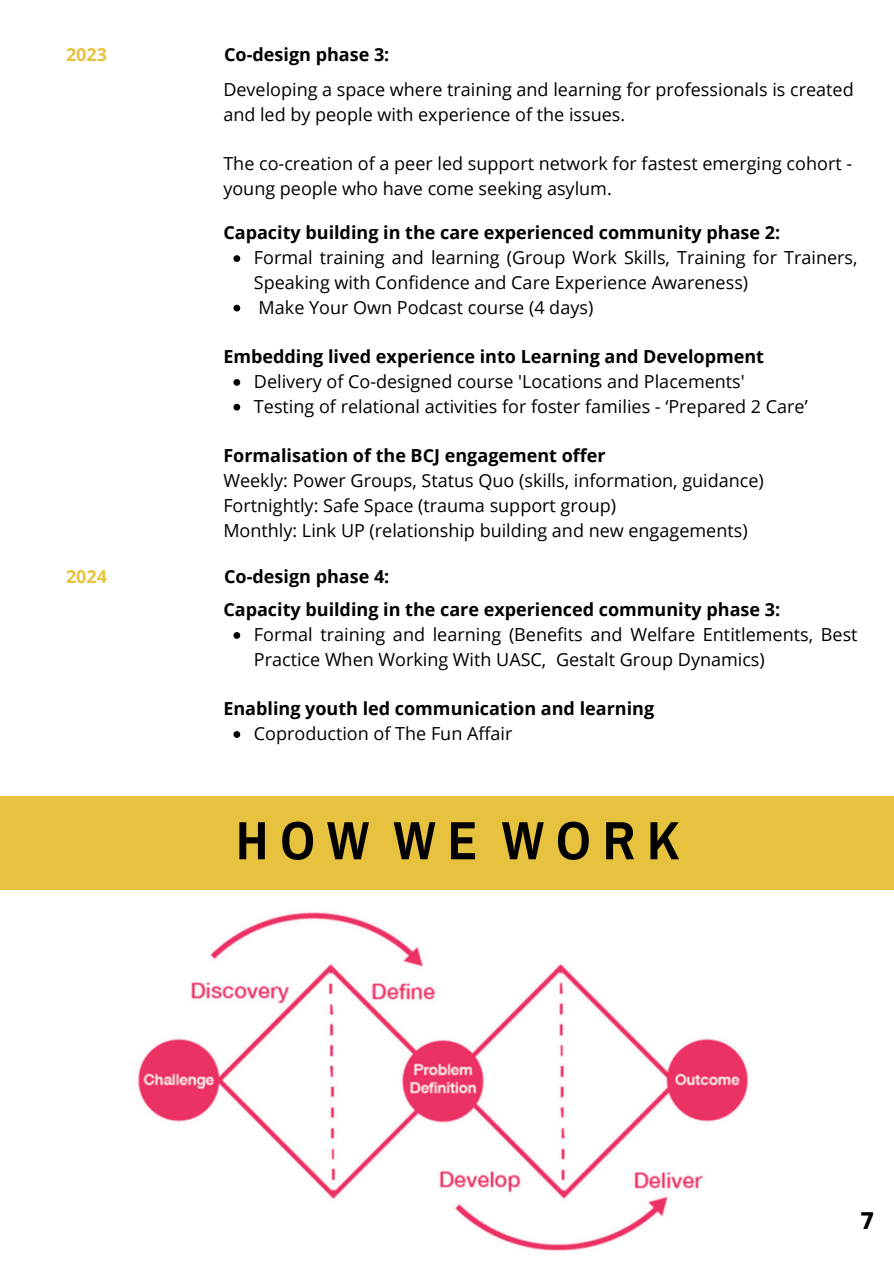
<style>
.page{position:relative;width:894px;height:1264px;background:#fff}
.page>*{position:absolute;margin:0;border:0;box-sizing:border-box;transform-origin:0 0}
.t1{font:700 54px "Archivo Narrow";letter-spacing:.23em;color:#000}
.t2{font:700 24px "Garet";color:#000}
.t3{font:18px/24.8px "Open Sans";color:#000}
.t4{font:700 18px "Open Sans";color:#000}
.t5{font:700 18px "Open Sans";color:#e6c23f}
</style>
<div class="page">
<svg style="left:233px;top:255px;width:7px;height:7px"></svg>
<svg style="left:233px;top:305px;width:7px;height:6px"></svg>
<svg style="left:233px;top:379px;width:7px;height:7px"></svg>
<svg style="left:233px;top:404px;width:7px;height:6px"></svg>
<div style="left:0;top:796px;width:893px;height:93px;background:#e6c23f"></div>
<img style="left:137px;top:912px;width:612px;height:339px">
<svg style="left:233px;top:632px;width:7px;height:7px"></svg>
<svg style="left:233px;top:731px;width:7px;height:7px"></svg>
<h2 class="t5" style="left:66px;top:42px;width:43px">2023</h2>
<h2 class="t4" style="left:224px;top:42px;width:167px">Co-design phase 3:</h2>
<p class="t3" style="left:223px;top:77px;width:631px">Developing a space where training and learning for professionals is created and led by people with experience of the issues.</p>
<p class="t3" style="left:223px;top:151px;width:630px">The co-creation of a peer led support network for fastest emerging cohort - young people who have come seeking asylum.</p>
<h2 class="t4" style="left:223px;top:220px;width:558px">Capacity building in the care experienced community phase 2:</h2>
<p class="t3" style="left:254px;top:245px;width:605px">Formal training and learning (Group Work Skills, Training for Trainers,<br>Speaking with Confidence and Care Experience Awareness)</p>
<p class="t3" style="left:258px;top:294px;width:336px">Make Your Own Podcast course (4 days)</p>
<h2 class="t4" style="left:223px;top:344px;width:542px">Embedding lived experience into Learning and Development</h2>
<p class="t3" style="left:254px;top:368px;width:492px">Delivery of Co-designed course 'Locations and Placements'</p>
<p class="t3" style="left:254px;top:393px;width:555px">Testing of relational activities for foster families - ‘Prepared 2 Care’</p>
<p class="t4" style="left:223px;top:443px;width:383px">Formalisation of the BCJ engagement offer</p>
<p class="t3" style="left:223px;top:467px;width:542px">Weekly: Power Groups, Status Quo (skills, information, guidance)</p>
<p class="t3" style="left:223px;top:492px;width:394px">Fortnightly: Safe Space (trauma support group)</p>
<p class="t3" style="left:223px;top:517px;width:525px">Monthly: Link UP (relationship building and new engagements)</p>
<h2 class="t5" style="left:66px;top:563px;width:43px">2024</h2>
<h2 class="t4" style="left:224px;top:563px;width:167px">Co-design phase 4:</h2>
<p class="t4" style="left:223px;top:597px;width:558px">Capacity building in the care experienced community phase 3:</p>
<h1 class="t3" style="left:254px;top:621px;width:605px">Formal training and learning (Benefits and Welfare Entitlements, Best<br>Practice When Working With UASC, Gestalt Group Dynamics)</h1>
<p class="t4" style="left:223px;top:696px;width:432px">Enabling youth led communication and learning</p>
<p class="t3" style="left:254px;top:720px;width:260px">Coproduction of The Fun Affair</p>
<h2 class="t1" style="left:236px;top:811px;width:444px">HOW WE WORK</h2>
<p class="t2" style="left:860px;top:1203px;width:15px">7</p>
</div>
